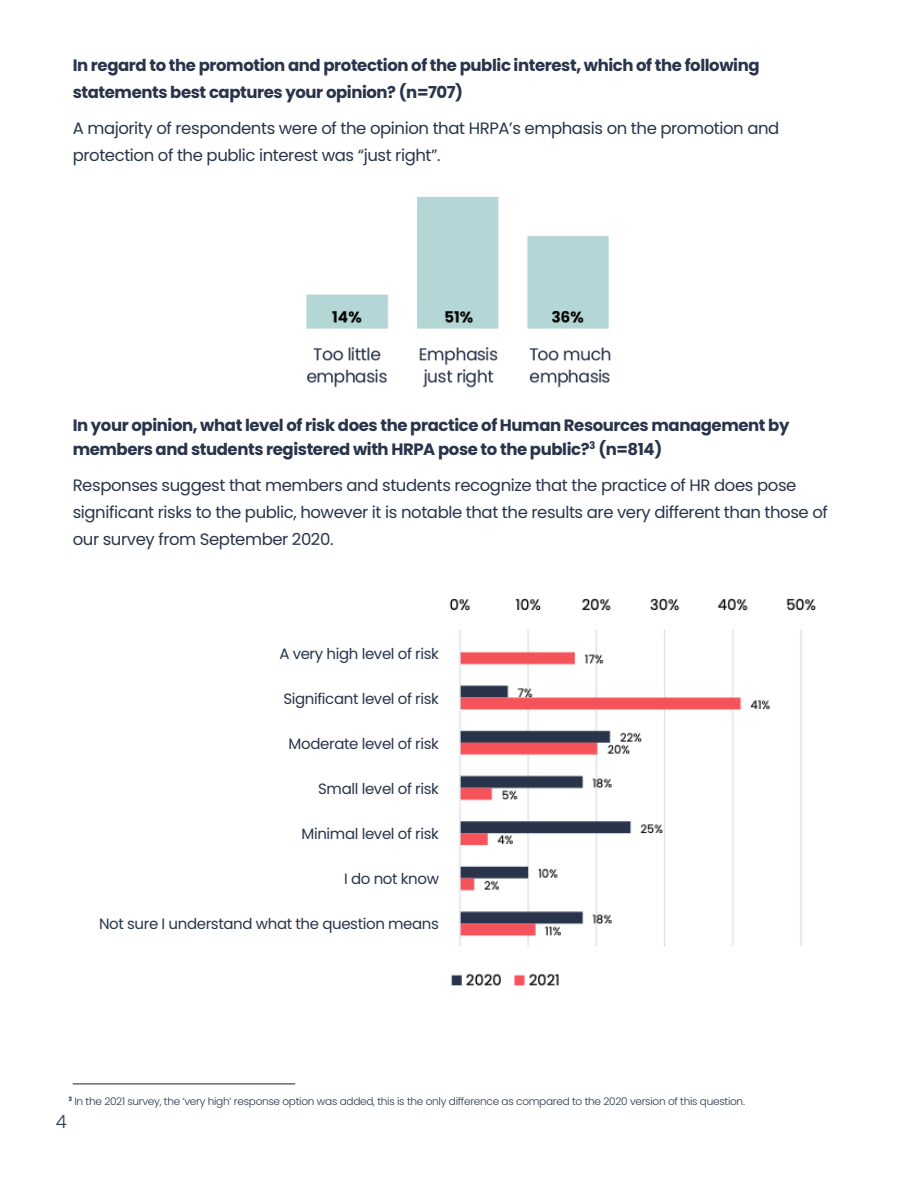
<style>
.page{position:relative;width:918px;height:1188px;background:#fff}
.page>*{position:absolute;margin:0;border:0;box-sizing:border-box;transform-origin:0 0}
.t1{font:300 18px "Poppins";color:#29334a}
.list_heading{font:16.5px/27px "Poppins";letter-spacing:-.025em;color:#29334a}
.list_heading-2{font:700 16.5px/27px "Poppins";letter-spacing:-.025em;color:#29334a}
.list_heading-3{font:15px "Poppins";letter-spacing:-.025em;color:#29334a}
.list_heading-4{font:300 10.5px "Poppins";letter-spacing:-.025em;color:#29334a}
</style>
<div class="page">
<img style="left:306px;top:197px;width:305px;height:191px">
<hr style="left:73px;top:1084px;width:222px;height:1px;background:#231f20">
<img style="left:449px;top:598px;width:367px;height:388px">
<p class="list_heading-2" style="left:73px;top:52px;width:688px">In regard to the promotion and protection of the public interest, which of the following statements best captures your opinion? (n=707)</p>
<p class="list_heading" style="left:73px;top:115px;width:708px">A majority of respondents were of the opinion that HRPA’s emphasis on the promotion and protection of the public interest was “just right”.</p>
<p class="list_heading-2" style="left:73px;top:414px;width:718px;line-height:24px">In your opinion, what level of risk does the practice of Human Resources management by members and students registered with HRPA pose to the public?<sup>3</sup> (n=814)</p>
<p class="list_heading" style="left:73px;top:472px;width:757px">Responses suggest that members and students recognize that the practice of HR does pose significant risks to the public, however it is notable that the results are very different than those of our survey from September 2020.</p>
<p class="list_heading-3" style="left:279px;top:645px;width:161px">A very high level of risk</p>
<p class="list_heading-3" style="left:283px;top:690px;width:157px">Significant level of risk</p>
<p class="list_heading-3" style="left:289px;top:735px;width:152px">Moderate level of risk</p>
<p class="list_heading-3" style="left:318px;top:780px;width:122px">Small level of risk</p>
<p class="list_heading-3" style="left:302px;top:825px;width:139px">Minimal level of risk</p>
<p class="list_heading-3" style="left:344px;top:870px;width:96px">I do not know</p>
<p class="list_heading-3" style="left:99px;top:915px;width:341px">Not sure I understand what the question means</p>
<p class="list_heading-4" style="left:68px;top:1096px;width:678px"><sup>3</sup> In the 2021 survey, the ‘very high’ response option was added, this is the only difference as compared to the 2020 version of this question.</p>
<p class="t1" style="left:56px;top:1111px;width:13px">4</p>
</div>
